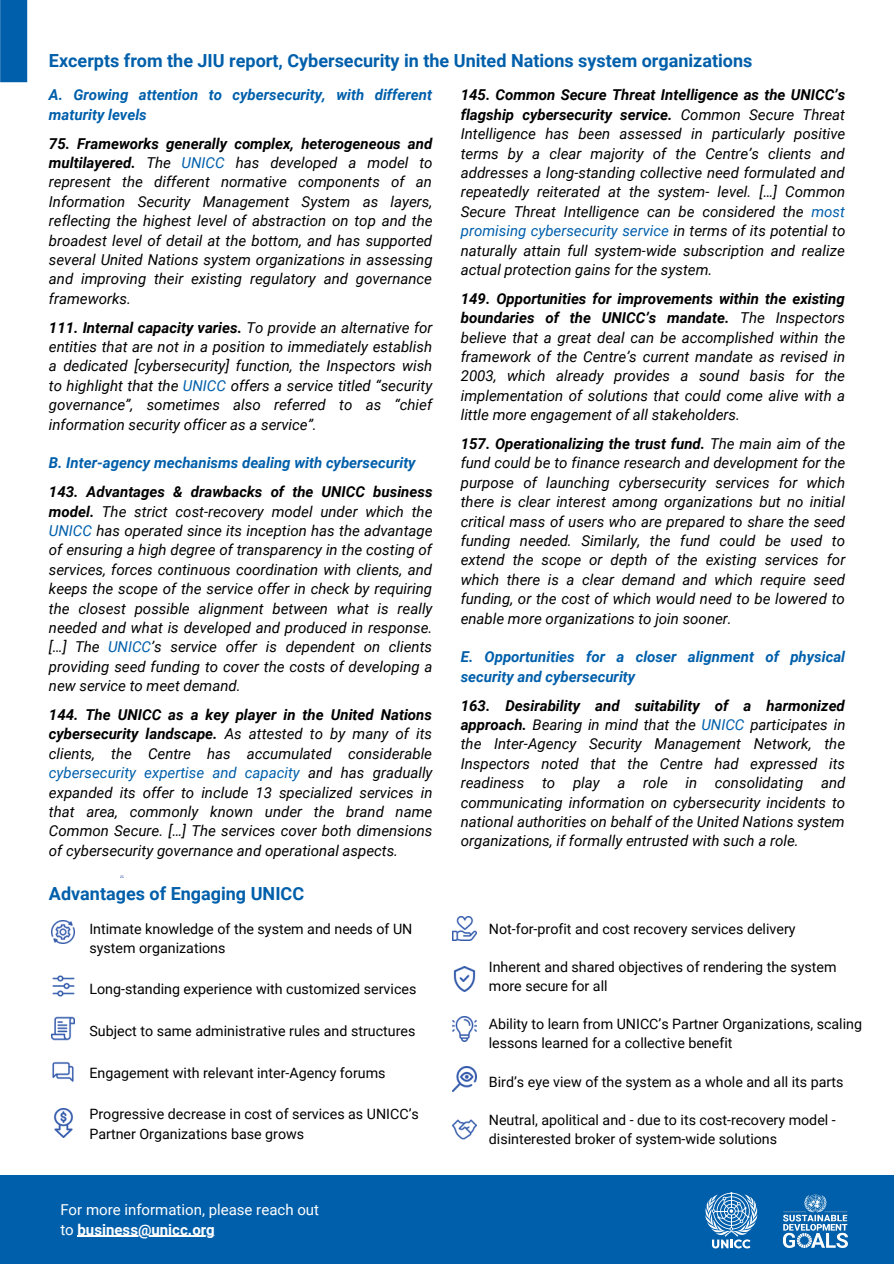
<style>
.page{position:relative;width:894px;height:1264px;background:#fff}
.page>*{position:absolute;margin:0;border:0;box-sizing:border-box;transform-origin:0 0}
.t1{font:700 18px "Roboto";color:#005fab}
.t2{font:italic 15px/19.4px "Roboto";color:#000;text-align:justify}
.t3{font:italic 700 15px/19.4px "Roboto";color:#005fab}
.t4{font:15px/20.2px "Roboto";color:#fff}
.t5{font:14.25px/19.2px "Roboto";color:#000}
.s1{font-weight:700}
.s2{color:#005fab}
</style>
<div class="page">
<div style="left:0;top:1175px;width:893px;height:88px;background:#005fab"></div>
<svg style="left:705px;top:1192px;width:52px;height:56px"></svg>
<img style="left:782px;top:1194px;width:66px;height:54px">
<div style="left:0;top:0;width:27px;height:82px;background:#005fab"></div>
<img style="left:453px;top:966px;width:23px;height:25px">
<img style="left:452px;top:1016px;width:25px;height:25px">
<img style="left:452px;top:1066px;width:25px;height:25px">
<img style="left:452px;top:1119px;width:25px;height:21px">
<img style="left:51px;top:920px;width:24px;height:23px">
<img style="left:52px;top:975px;width:23px;height:22px">
<img style="left:51px;top:1016px;width:24px;height:24px">
<img style="left:52px;top:1062px;width:22px;height:20px">
<img style="left:54px;top:1108px;width:19px;height:29px">
<img style="left:452px;top:916px;width:25px;height:24px">
<hr style="left:77px;top:1235px;width:138px;height:1px;background:#fff">
<p class="t1" style="left:49px;top:50px;width:705px">Excerpts from the JIU report, Cybersecurity in the United Nations system organizations</p>
<p class="t3" style="left:49px;top:86px;width:384px">A. Growing attention to cybersecurity, with different maturity levels</p>
<p class="t2" style="left:49px;top:134px;width:385px"><span class="s1">75. Frameworks generally complex, heterogeneous and multilayered.</span> The <span class="s2">UNICC</span> has developed a model to represent the different normative components of an Information Security Management System as layers, reflecting the highest level of abstraction on top and the broadest level of detail at the bottom, and has supported several United Nations system organizations in assessing and improving their existing regulatory and governance frameworks.</p>
<p class="t2" style="left:49px;top:318px;width:385px"><span class="s1">111. Internal capacity varies.</span> To provide an alternative for entities that are not in a position to immediately establish a dedicated [cybersecurity] function, the Inspectors wish to highlight that the <span class="s2">UNICC</span> offers a service titled “security governance”, sometimes also referred to as “chief information security officer as a service”.</p>
<p class="t3" style="left:49px;top:453px;width:368px">B. Inter-agency mechanisms dealing with cybersecurity</p>
<p class="t2" style="left:49px;top:482px;width:385px"><span class="s1">143. Advantages &amp; drawbacks of the UNICC business model.</span> The strict cost-recovery model under which the <span class="s2">UNICC</span> has operated since its inception has the advantage of ensuring a high degree of transparency in the costing of services, forces continuous coordination with clients, and keeps the scope of the service offer in check by requiring the closest possible alignment between what is really needed and what is developed and produced in response. […] The <span class="s2">UNICC</span>’s service offer is dependent on clients providing seed funding to cover the costs of developing a new service to meet demand.</p>
<p class="t2" style="left:49px;top:705px;width:385px"><span class="s1">144. The UNICC as a key player in the United Nations cybersecurity landscape.</span> As attested to by many of its clients, the Centre has accumulated considerable <span class="s2">cybersecurity expertise and capacity</span> and has gradually expanded its offer to include 13 specialized services in that area, commonly known under the brand name Common Secure. […] The services cover both dimensions of cybersecurity governance and operational aspects.</p>
<p class="t1" style="left:49px;top:883px;width:257px">Advantages of Engaging UNICC</p>
<p class="t5" style="left:89px;top:919px;width:324px">Intimate knowledge of the system and needs of UN system organizations</p>
<p class="t5" style="left:89px;top:979px;width:328px">Long-standing experience with customized services</p>
<p class="t5" style="left:89px;top:1021px;width:327px">Subject to same administrative rules and structures</p>
<p class="t5" style="left:89px;top:1063px;width:297px">Engagement with relevant inter-Agency forums</p>
<p class="t5" style="left:89px;top:1104px;width:331px">Progressive decrease in cost of services as UNICC’s<br>Partner Organizations base grows</p>
<p class="t4" style="left:60px;top:1199px;width:260px">For more information, please reach out to <span class="s1">business@unicc.org</span></p>
<p class="t2" style="left:460px;top:86px;width:386px"><span class="s1">145. Common Secure Threat Intelligence as the UNICC’s flagship cybersecurity service.</span> Common Secure Threat Intelligence has been assessed in particularly positive terms by a clear majority of the Centre’s clients and addresses a long-standing collective need formulated and repeatedly reiterated at the system- level. […] Common Secure Threat Intelligence can be considered the <span class="s2">most promising cybersecurity service</span> in terms of its potential to naturally attain full system-wide subscription and realize actual protection gains for the system.</p>
<p class="t2" style="left:460px;top:289px;width:386px"><span class="s1">149. Opportunities for improvements within the existing boundaries of the UNICC’s mandate.</span> The Inspectors believe that a great deal can be accomplished within the framework of the Centre’s current mandate as revised in 2003, which already provides a sound basis for the implementation of solutions that could come alive with a little more engagement of all stakeholders.</p>
<p class="t2" style="left:460px;top:434px;width:386px"><span class="s1">157. Operationalizing the trust fund.</span> The main aim of the fund could be to finance research and development for the purpose of launching cybersecurity services for which there is clear interest among organizations but no initial critical mass of users who are prepared to share the seed funding needed. Similarly, the fund could be used to extend the scope or depth of the existing services for which there is a clear demand and which require seed funding, or the cost of which would need to be lowered to enable more organizations to join sooner.</p>
<p class="t3" style="left:460px;top:647px;width:386px">E. Opportunities for a closer alignment of physical security and cybersecurity</p>
<p class="t2" style="left:460px;top:696px;width:386px"><span class="s1">163. Desirability and suitability of a harmonized approach.</span> Bearing in mind that the <span class="s2">UNICC</span> participates in the Inter-Agency Security Management Network, the Inspectors noted that the Centre had expressed its readiness to play a role in consolidating and communicating information on cybersecurity incidents to national authorities on behalf of the United Nations system organizations, if formally entrusted with such a role.</p>
<p class="t5" style="left:488px;top:919px;width:308px">Not-for-profit and cost recovery services delivery</p>
<p class="t5" style="left:488px;top:957px;width:349px">Inherent and shared objectives of rendering the system more secure for all</p>
<p class="t5" style="left:488px;top:1014px;width:374px">Ability to learn from UNICC’s Partner Organizations, scaling lessons learned for a collective benefit</p>
<p class="t5" style="left:488px;top:1072px;width:356px">Bird’s eye view of the system as a whole and all its parts</p>
<p class="t5" style="left:488px;top:1110px;width:348px">Neutral, apolitical and - due to its cost-recovery model - disinterested broker of system-wide solutions</p>
</div>
